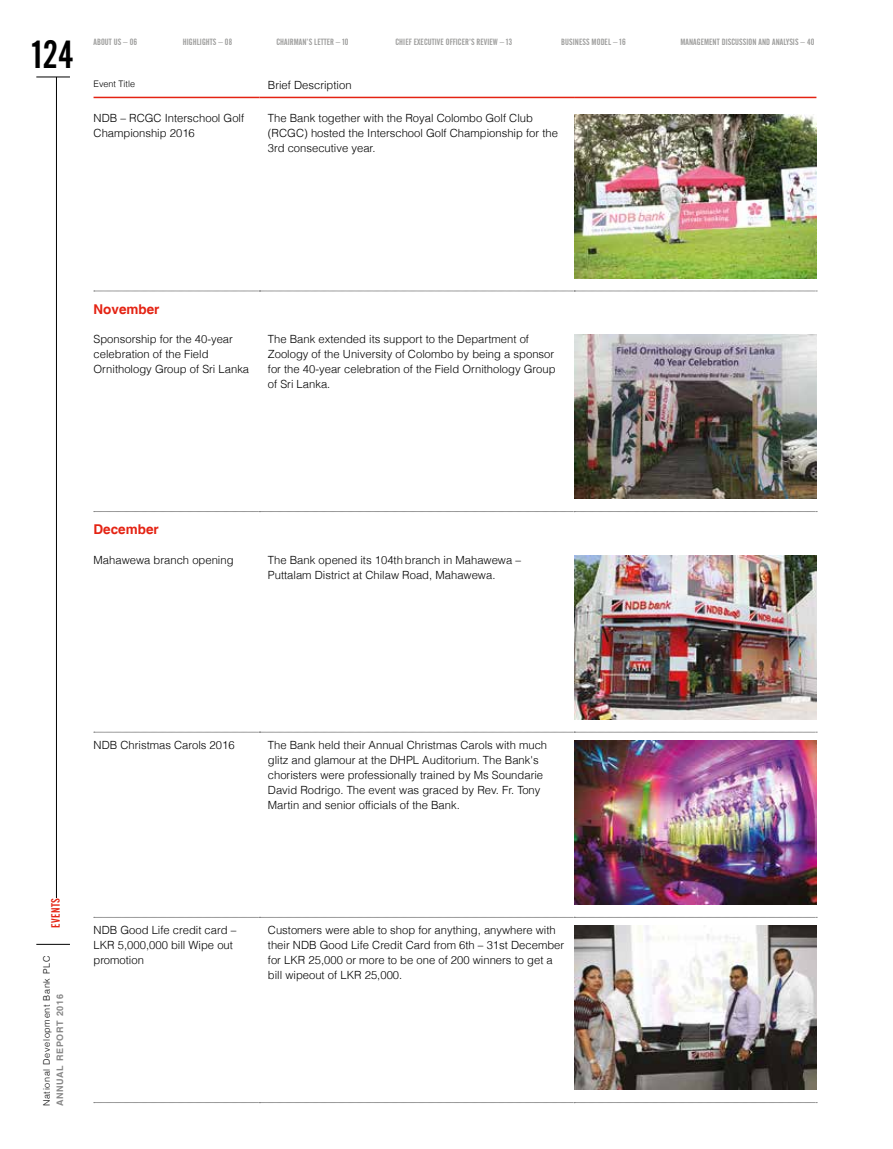
<style>
.page{position:relative;width:893px;height:1149px;background:#fff}
.page>*{position:absolute;margin:0;border:0;box-sizing:border-box;transform-origin:0 0}
.t1{font:39px "Alternate Gothic No 2 BT";color:#000}
.t2{font:700 13.5px "Helvetica";color:#e42313}
.t3{font:12px "Alternate Gothic No 2 BT";letter-spacing:.03em;color:#e42313}
.t4{font:300 11.25px/15px "Helvetica";color:#000}
.t5{font:9px "Alternate Gothic No 2 BT";letter-spacing:.01em;color:#9d9d9c}
.t6{font:300 9px "Helvetica";letter-spacing:.075em;color:#000}
.t7{font:700 9px "Helvetica";letter-spacing:.075em;color:#878787}
.t8{font:300 9px "Helvetica";color:#000}
</style>
<div class="page">
<hr style="left:36px;top:943px;width:34px;height:1px;background:#000">
<hr style="left:36px;top:77px;width:34px;height:1px;background:#000">
<svg style="left:94px;top:290px;width:723px;height:1px"></svg>
<svg style="left:94px;top:511px;width:723px;height:1px"></svg>
<svg style="left:94px;top:731px;width:723px;height:1px"></svg>
<hr style="left:94px;top:97px;width:165px;height:1px;background:#e42313">
<hr style="left:259px;top:97px;width:315px;height:1px;background:#e42313">
<hr style="left:574px;top:97px;width:242px;height:1px;background:#e42313">
<img style="left:574px;top:114px;width:242px;height:164px">
<img style="left:574px;top:335px;width:242px;height:163px">
<img style="left:574px;top:555px;width:242px;height:164px">
<img style="left:574px;top:740px;width:242px;height:164px">
<img style="left:574px;top:925px;width:242px;height:164px">
<hr style="left:56px;top:77px;width:1px;height:820px;background:#000">
<h1 class="t1" style="left:33px;top:33px;width:43px">124</h1>
<p class="t5" style="left:94px;top:37px;width:45px">ABOUT US – 06</p>
<p class="t5" style="left:183px;top:37px;width:51px">HIGHLIGHTS – 08</p>
<p class="t5" style="left:276px;top:37px;width:74px">CHAIRMAN’S LETTER – 10</p>
<p class="t5" style="left:395px;top:37px;width:118px">CHIEF EXECUTIVE OFFICER’S REVIEW – 13</p>
<p class="t5" style="left:561px;top:37px;width:66px">BUSINESS MODEL – 16</p>
<p class="t5" style="left:680px;top:37px;width:136px">MANAGEMENT DISCUSSION AND ANALYSIS – 40</p>
<p class="t8" style="left:94px;top:77px;width:43px">Event Title</p>
<p class="t4" style="left:268px;top:77px;width:85px">Brief Description</p>
<p class="t4" style="left:94px;top:110px;width:152px">NDB – RCGC Interschool Golf<br>Championship 2016</p>
<p class="t4" style="left:268px;top:110px;width:292px">The Bank together with the Royal Colombo Golf Club (RCGC) hosted the Interschool Golf Championship for the<br>3rd consecutive year.</p>
<p class="t2" style="left:94px;top:300px;width:68px">November</p>
<p class="t4" style="left:94px;top:331px;width:157px">Sponsorship for the 40-year celebration of the Field<br>Ornithology Group of Sri Lanka</p>
<p class="t4" style="left:268px;top:331px;width:289px">The Bank extended its support to the Department of Zoology of the University of Colombo by being a sponsor for the 40-year celebration of the Field Ornithology Group of Sri Lanka.</p>
<p class="t2" style="left:94px;top:521px;width:67px">December</p>
<p class="t4" style="left:94px;top:551px;width:142px">Mahawewa branch opening</p>
<p class="t4" style="left:268px;top:551px;width:255px">The Bank opened its 104th branch in Mahawewa –<br>Puttalam District at Chilaw Road, Mahawewa.</p>
<p class="t4" style="left:94px;top:736px;width:143px">NDB Christmas Carols 2016</p>
<p class="t4" style="left:268px;top:736px;width:281px">The Bank held their Annual Christmas Carols with much glitz and glamour at the DHPL Auditorium. The Bank's choristers were professionally trained by Ms Soundarie David Rodrigo. The event was graced by Rev. Fr. Tony Martin and senior officials of the Bank.</p>
<p class="t3" style="left:49px;top:927px;width:31px;rotate:-90deg">EVENTS</p>
<p class="t6" style="left:39px;top:1106px;width:152px;rotate:-90deg">National Development Bank PLC</p>
<p class="t7" style="left:55px;top:1106px;width:113px;rotate:-90deg">ANNUAL REPORT 2016</p>
<p class="t4" style="left:94px;top:921px;width:144px">NDB Good Life credit card –<br>LKR 5,000,000 bill Wipe out promotion</p>
<p class="t4" style="left:268px;top:921px;width:298px">Customers were able to shop for anything, anywhere with their NDB Good Life Credit Card from 6th – 31st December for LKR 25,000 or more to be one of 200 winners to get a bill wipeout of LKR 25,000.</p>
</div>
